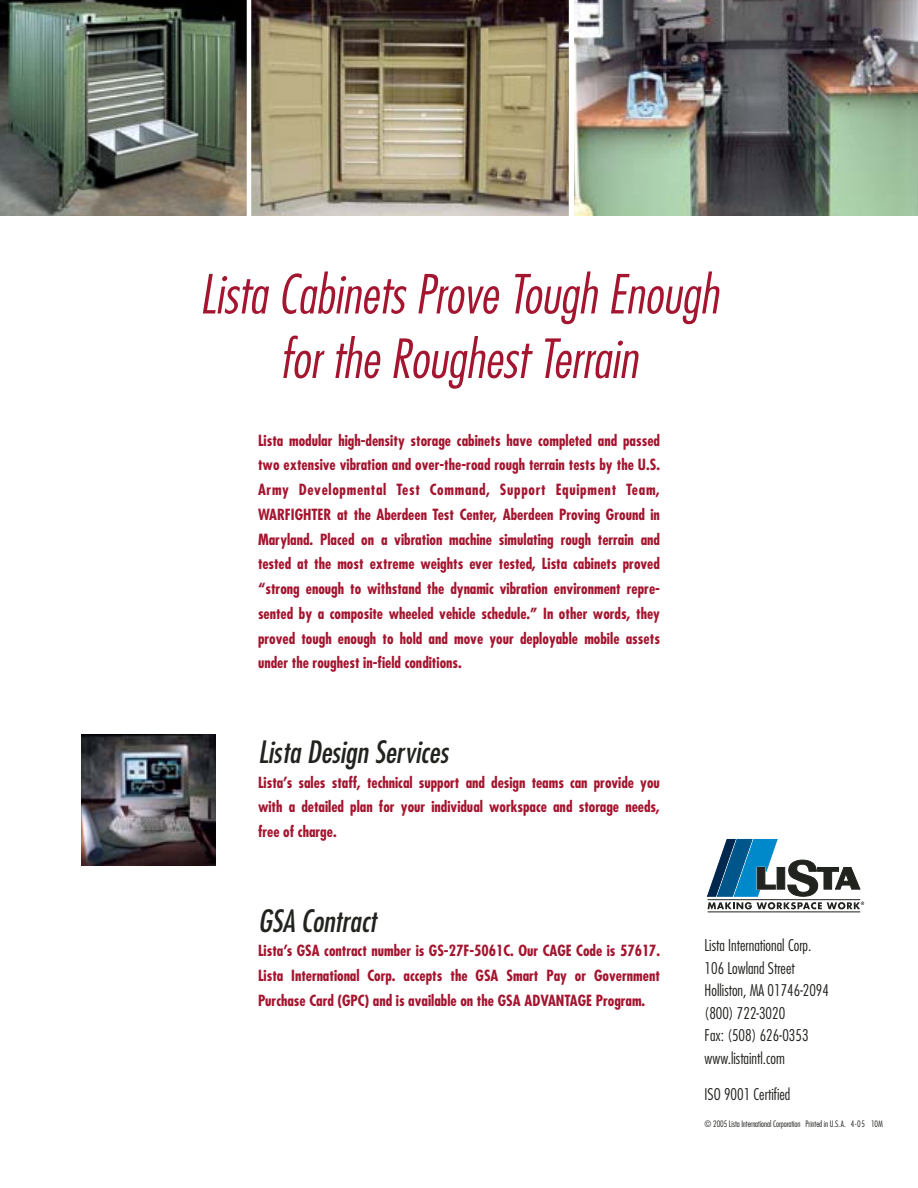
<style>
.page{position:relative;width:918px;height:1188px;background:#fff}
.page>*{position:absolute;margin:0;border:0;box-sizing:border-box;transform-origin:0 0}
.t1{font:italic 300 condensed 52.5px/64.5px "Futura";color:#a4152f;text-align:center}
.t2{font:italic condensed 30px "Futura";color:#20231e}
.t3{font:300 condensed 15.75px/22.5px "Futura";color:#20231e}
.t4{font:700 condensed 15px/24.8px "Futura";color:#a4152f;text-align:justify}
.t5{font:300 condensed 8.7px "Futura";letter-spacing:-.01em;color:#20231e}
</style>
<div class="page">
<img style="left:0;top:0;width:247px;height:216px">
<hr style="left:708px;top:912px;width:152px;height:1px;background:#20231e">
<svg style="left:707px;top:839px;width:157px;height:70px"></svg>
<svg style="left:251px;top:0;width:318px;height:216px;background:#92866c"></svg>
<img style="left:574px;top:0;width:344px;height:216px">
<img style="left:81px;top:735px;width:135px;height:130px">
<h1 class="t1" style="left:200px;top:265px;width:528px">Lista CabinetsProve Tough Enough forthe RoughestTerrain</h1>
<p class="t4" style="left:258px;top:429px;width:404px">Lista modular high-density storage cabinets have completed and passed two extensive vibration and over-the-road rough terrain tests by the U.S.<br>Army Developmental Test Command, Support Equipment Team, WARFIGHTER at the Aberdeen Test Center, Aberdeen Proving Ground in Maryland. Placed on a vibration machine simulating rough terrain and tested at the most extreme weights ever tested, Lista cabinets proved “strong enough to withstand the dynamic vibration environment repre&shy;sented by a composite wheeled vehicle schedule.” In other words, they proved tough enough to hold and move your deployable mobile assets under the roughest in-field conditions.</p>
<h2 class="t2" style="left:258px;top:738px;width:196px">Lista Design Services</h2>
<p class="t4" style="left:258px;top:771px;width:403px">Lista’s sales staff, technical support and design teams can provide you with a detailed plan for your individual workspace and storage needs, free of charge.</p>
<h2 class="t2" style="left:258px;top:907px;width:124px">GSA Contract</h2>
<p class="t4" style="left:258px;top:940px;width:404px">Lista’s GSA contract number is GS-27F-5061C. Our CAGE Code is 57617.<br>Lista International Corp. accepts the GSA Smart Pay or Government Purchase Card (GPC) and is available on the GSA ADVANTAGE Program.</p>
<p class="t3" style="left:705px;top:935px;width:126px">Lista International Corp.<br>106 Lowland Street<br>Holliston, MA 01746-2094 (800) 722-3020<br>Fax: (508) 626-0353 www.listaintl.com</p>
<p class="t3" style="left:705px;top:1084px;width:87px">ISO 9001 Certified</p>
<p class="t5" style="left:705px;top:1120px;width:180px">© 2005 Lista International Corporation Printed in U.S.A. 4-05 10M</p>
</div>
